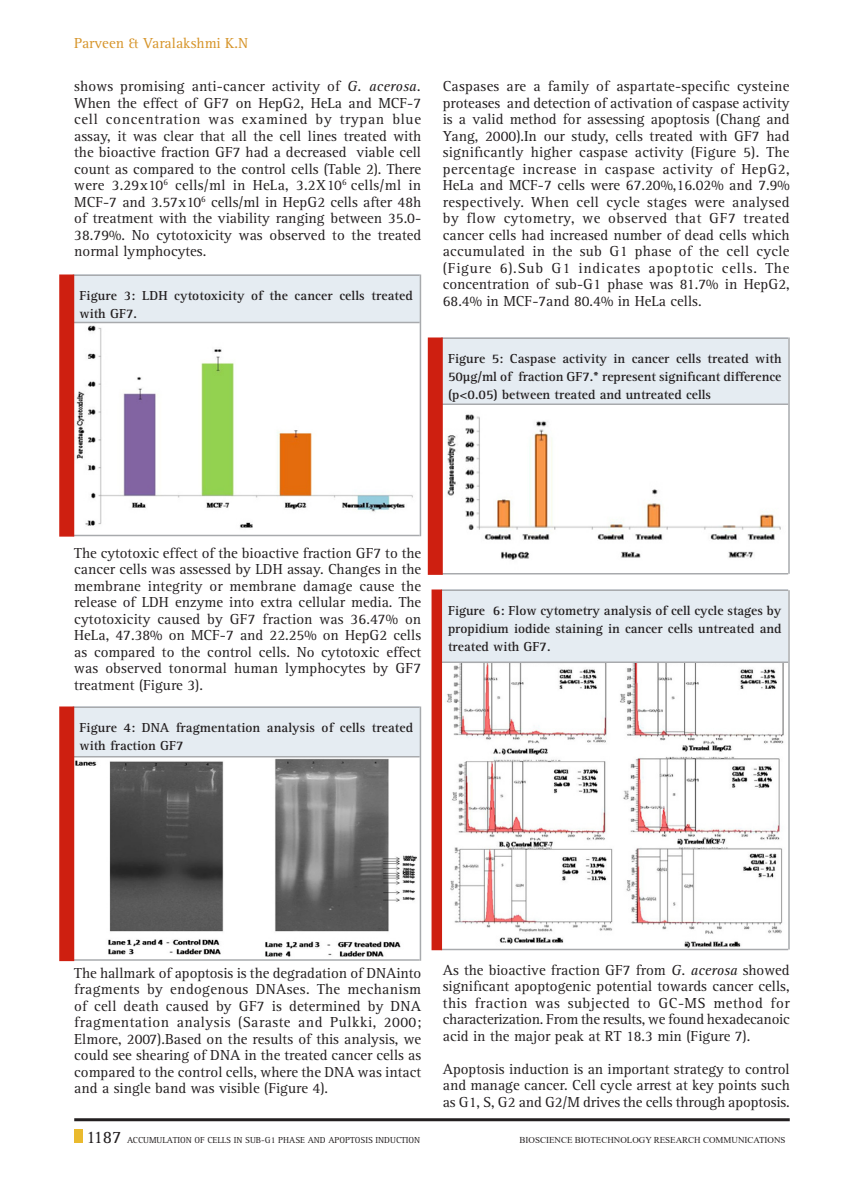
<style>
.page{position:relative;width:864px;height:1188px;background:#fff}
.page>*{position:absolute;margin:0;border:0;box-sizing:border-box;transform-origin:0 0}
.Body_text{font:15px/16.5px "Rotis Serif Std";color:#231f20;text-align:justify}
.Body_text-2{font:15px "Rotis Serif Std";color:#d69429}
.Body_text-3{font:700 13.5px/18px "Rotis Serif Std";color:#231f20}
.t1{font:9px "Rotis Serif Std";color:#231f20}
.t2{font:9px "Times New Roman";color:#231f20}
.s1{font-style:italic}
.s2{font-size:18px}
</style>
<div class="page">
<img style="left:74px;top:323px;width:346px;height:212px">
<div style="left:73px;top:274px;width:347px;height:48px;background:#e5ecf2"></div>
<hr style="left:73px;top:274px;width:347px;height:2px;background:#a8aaad">
<hr style="left:73px;top:322px;width:347px;height:1px;background:#a8aaad">
<hr style="left:73px;top:535px;width:347px;height:1px;background:#a8aaad">
<hr style="left:420px;top:274px;width:1px;height:262px;background:#a8aaad">
<div style="left:59px;top:274px;width:15px;height:263px;background:#ce1f10"></div>
<img style="left:74px;top:758px;width:346px;height:201px">
<div style="left:73px;top:706px;width:347px;height:51px;background:#e5ecf2"></div>
<hr style="left:73px;top:706px;width:347px;height:2px;background:#a8aaad">
<hr style="left:73px;top:756px;width:347px;height:2px;background:#a8aaad">
<hr style="left:73px;top:959px;width:347px;height:2px;background:#a8aaad">
<hr style="left:420px;top:706px;width:1px;height:255px;background:#a8aaad">
<div style="left:59px;top:706px;width:15px;height:255px;background:#ce1f10"></div>
<img style="left:447px;top:414px;width:334px;height:146px">
<div style="left:441px;top:338px;width:347px;height:66px;background:#e5ecf2"></div>
<hr style="left:441px;top:404px;width:347px;height:1px;background:#a8aaad">
<hr style="left:441px;top:338px;width:347px;height:1px;background:#a8aaad">
<hr style="left:441px;top:573px;width:347px;height:1px;background:#a8aaad">
<hr style="left:788px;top:338px;width:2px;height:236px;background:#a8aaad">
<div style="left:428px;top:338px;width:15px;height:237px;background:#ce1f10"></div>
<img style="left:442px;top:663px;width:346px;height:286px">
<div style="left:441px;top:590px;width:347px;height:72px;background:#e5ecf2"></div>
<hr style="left:441px;top:662px;width:347px;height:1px;background:#a8aaad">
<hr style="left:441px;top:590px;width:347px;height:1px;background:#a8aaad">
<hr style="left:441px;top:949px;width:347px;height:1px;background:#a8aaad">
<hr style="left:788px;top:590px;width:2px;height:360px;background:#a8aaad">
<div style="left:432px;top:590px;width:10px;height:360px;background:#ce1f10"></div>
<div style="left:74px;top:1129px;width:9px;height:14px;background:#eaba2e"></div>
<hr style="left:74px;top:1118px;width:716px;height:3px;background:#231f20">
<p class="Body_text-2" style="left:74px;top:34px;width:175px">Parveen &amp; Varalakshmi K.N</p>
<p class="Body_text" style="left:74px;top:79px;width:349px">shows promising anti-cancer activity of <span class="s1">G. acerosa.<br></span>When the effect of GF7 on HepG2, HeLa and MCF-7 cell concentration was examined by trypan blue assay, it was clear that all the cell lines treated with the bioactive fraction GF7 had a decreased viable cell count as compared to the control cells (Table 2). There were 3.29x10<sup>6</sup> cells/ml in HeLa, 3.2X10<sup>6</sup> cells/ml in MCF-7 and 3.57x10<sup>6</sup> cells/ml in HepG2 cells after 48h of treatment with the viability ranging between 35.0- 38.79%. No cytotoxicity was observed to the treated normal lymphocytes.</p>
<p class="Body_text" style="left:443px;top:79px;width:348px">Caspases are a family of aspartate-specific cysteine proteases and detection of activation of caspase activity is a valid method for assessing apoptosis (Chang and Yang, 2000).In our study, cells treated with GF7 had significantly higher caspase activity (Figure 5). The percentage increase in caspase activity of HepG2, HeLa and MCF-7 cells were 67.20%,16.02% and 7.9% respectively. When cell cycle stages were analysed by flow cytometry, we observed that GF7 treated cancer cells had increased number of dead cells which accumulated in the sub G1 phase of the cell cycle (Figure 6).Sub G1 indicates apoptotic cells. The concentration of sub-G1 phase was 81.7% in HepG2, 68.4% in MCF-7and 80.4% in HeLa cells.</p>
<p class="Body_text-3" style="left:80px;top:287px;width:335px">Figure 3: LDH cytotoxicity of the cancer cells treated with GF7.</p>
<p class="Body_text-3" style="left:448px;top:350px;width:335px;text-align:justify">Figure 5: Caspase activity in cancer cells treated with 50µg/ml of fraction GF7.* represent significant difference (p&lt;0.05) between treated and untreated cells</p>
<p class="Body_text" style="left:74px;top:545px;width:349px">The cytotoxic effect of the bioactive fraction GF7 to the cancer cells was assessed by LDH assay. Changes in the membrane integrity or membrane damage cause the release of LDH enzyme into extra cellular media. The cytotoxicity caused by GF7 fraction was 36.47% on HeLa, 47.38% on MCF-7 and 22.25% on HepG2 cells as compared to the control cells. No cytotoxic effect was observed tonormal human lymphocytes by GF7 treatment (Figure 3).</p>
<p class="Body_text-3" style="left:80px;top:719px;width:335px">Figure 4: DNA fragmentation analysis of cells treated with fraction GF7</p>
<p class="Body_text-3" style="left:448px;top:602px;width:335px;text-align:justify">Figure 6: Flow cytometry analysis of cell cycle stages by propidium iodide staining in cancer cells untreated and treated with GF7.</p>
<p class="Body_text" style="left:74px;top:965px;width:349px">The hallmark of apoptosis is the degradation of DNAinto fragments by endogenous DNAses. The mechanism of cell death caused by GF7 is determined by DNA fragmentation analysis (Saraste and Pulkki, 2000; Elmore, 2007).Based on the results of this analysis, we could see shearing of DNA in the treated cancer cells as compared to the control cells, where the DNA was intact and a single band was visible (Figure 4).</p>
<p class="Body_text" style="left:443px;top:962px;width:349px">As the bioactive fraction GF7 from <span class="s1">G. acerosa</span> showed significant apoptogenic potential towards cancer cells, this fraction was subjected to GC-MS method for characterization. From the results, we found hexadecanoic acid in the major peak at RT 18.3 min (Figure 7).</p>
<p class="Body_text" style="left:443px;top:1061px;width:349px">Apoptosis induction is an important strategy to control and manage cancer. Cell cycle arrest at key points such as G1, S, G2 and G2/M drives the cells through apoptosis.</p>
<p class="t1" style="left:86px;top:1134px;width:53px"><span class="s2">1187</span> Accumulation</p>
<p class="t1" style="left:194px;top:1134px;width:24px">of Cells</p>
<p class="t1" style="left:234px;top:1134px;width:56px">in Sub-G1 Phase</p>
<p class="t1" style="left:308px;top:1134px;width:7px">and</p>
<p class="t1" style="left:328px;top:1134px;width:12px">Apoptosis</p>
<p class="t1" style="left:376px;top:1134px;width:9px">Induction</p>
<p class="t2" style="left:520px;top:1133px;width:267px">BIOSCIENCE BIOTECHNOLOGY RESEARCH COMMUNICATIONS</p>
</div>
